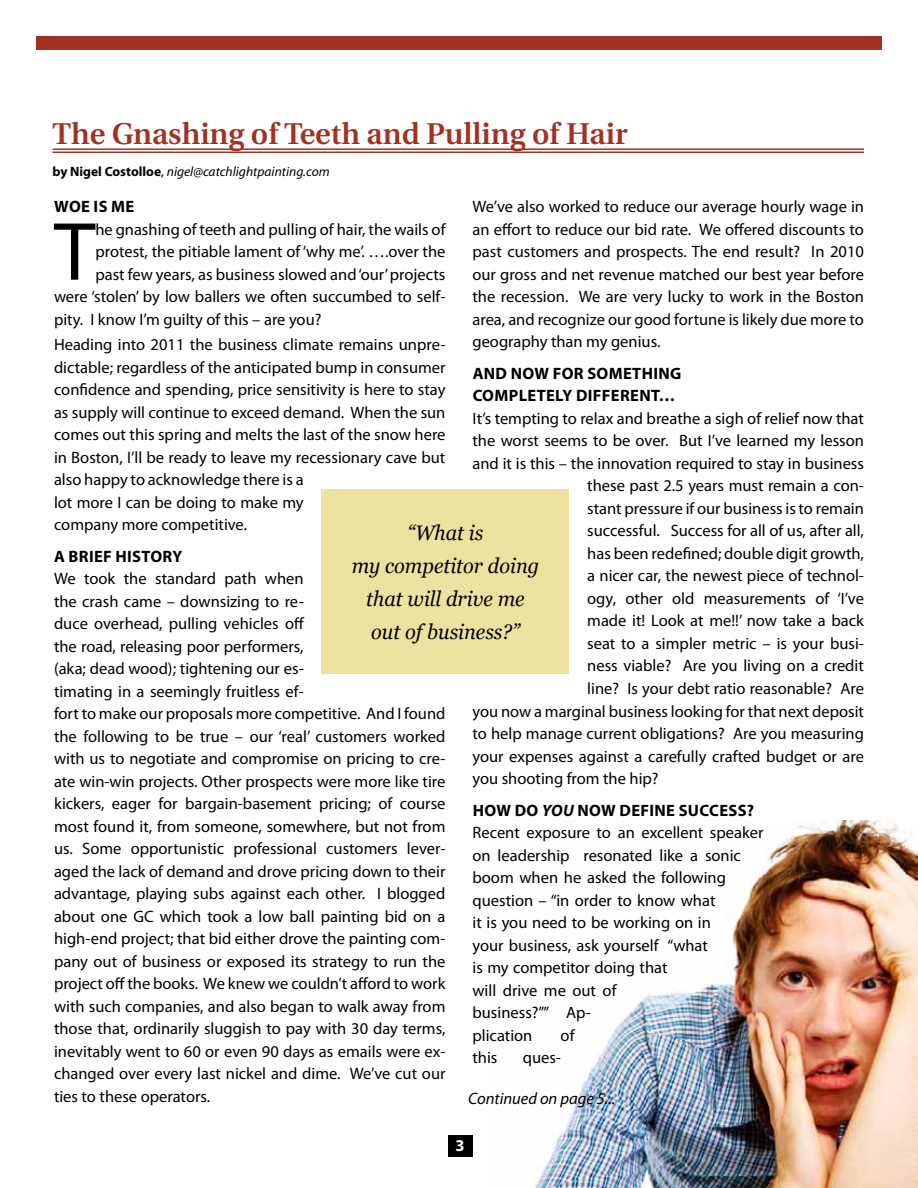
<style>
.page{position:relative;width:918px;height:1188px;background:#fff}
.page>*{position:absolute;margin:0;border:0;box-sizing:border-box;transform-origin:0 0}
.t1{font:83.25px "Myriad Pro";color:#000}
.t2{font:600 30px "Utopia";color:#a23122}
.t3{font:italic 21px/33px "Georgia";color:#000;text-align:center;scale:.95 1}
.t4{font:16.5px/22.5px "Myriad Pro";color:#000}
.t5{font:700 16.5px/22.5px "Myriad Pro";letter-spacing:.02em;color:#000}
.t6{font:italic 16.5px "Myriad Pro";color:#000}
.t7{font:700 16.5px "Myriad Pro";color:#fff}
.t8{font:italic 13.5px "Myriad Pro";color:#000}
.s1{font-weight:700;font-style:normal}
.s2{font-family:"Myriad Web Pro";font-style:normal}
.s3{font-weight:700}
.s4{font-weight:700;font-style:italic}
</style>
<div class="page">
<div style="left:448px;top:1135px;width:24px;height:21px;background:#000"></div>
<img style="left:534px;top:821px;width:384px;height:367px">
<div style="left:36px;top:36px;width:846px;height:14px;background:#a23122"></div>
<hr style="left:52px;top:149px;width:812px;height:1px;background:#a23122">
<hr style="left:52px;top:152px;width:812px;height:1px;background:#a23122">
<div style="left:322px;top:489px;width:247px;height:184px;background:#ebe29f"></div>
<h2 class="t2" style="left:52px;top:117px;width:577px">The Gnashing of Teeth and Pulling of Hair</h2>
<p class="t8" style="left:52px;top:163px;width:279px"><span class="s1">BY NIGEL COSTOLLOE</span><span class="s2">,</span> nigel@catchlightpainting.com</p>
<p class="t5" style="left:54px;top:195px;width:82px">WOE IS ME</p>
<h1 class="t1" style="left:54px;top:200px;width:43px">T</h1>
<p class="t4" style="left:95px;top:218px;width:352px">he gnashing of teeth and pulling of hair, the wails of</p>
<p class="t4" style="left:473px;top:195px;width:393px;text-align:justify">We’ve also worked to reduce our average hourly wage in an effort to reduce our bid rate. We offered discounts to past customers and prospects. The end result? In 2010 our gross and net revenue matched our best year before the recession. We are very lucky to work in the Boston area, and recognize our good fortune is likely due more to geography than my genius.</p>
<p class="t5" style="left:473px;top:362px;width:209px">AND NOW FOR SOMETHING<br>COMPL</p>
<p class="t4" style="left:95px;top:240px;width:352px">protest, the pitiable lament of ‘why me’. ….over the</p>
<p class="t4" style="left:95px;top:263px;width:352px">past few years, as business slowed and ‘our’ projects</p>
<p class="t4" style="left:54px;top:285px;width:393px">were ‘stolen’ by low ballers we often succumbed to self-</p>
<p class="t4" style="left:54px;top:308px;width:269px">pity. I know I’m guilty of this – are you?</p>
<p class="t4" style="left:54px;top:333px;width:393px">Heading into 2011 the business climate remains unpre&shy;dictable; regardless of the anticipated bump in consumer confidence and spending, price sensitivity is here to stay as supply will continue to exceed demand. When the sun comes out this spring and melts the last of the snow here in Boston, I’ll be ready to leave my recessionary cave but also happy to acknowledge there is a<br>lot more I can be doing to make my<br>company more competitive.</p>
<p class="t5" style="left:54px;top:544px;width:119px">A BRIEF HISTORY</p>
<p class="t4" style="left:54px;top:567px;width:393px">We took the standard path when<br>the crash came – downsizing to re-<br>duce overhead, pulling vehicles off<br>the road, releasing poor performers,<br>(aka; dead wood); tightening our es-<br>timating in a seemingly fruitless ef-<br>fort to make our proposals more competitive. And I found the following to be true – our ‘real’ customers worked with us to negotiate and compromise on pricing to cre&shy;ate win-win projects. Other prospects were more like tire kickers, eager for bargain-basement pricing; of course most found it, from someone, somewhere, but not from us. Some opportunistic professional customers lever&shy;aged the lack of demand and drove pricing down to their advantage, playing subs against each other. I blogged about one GC which took a low ball painting bid on a high-end project; that bid either drove the painting com&shy;pany out of business or exposed its strategy to run the project off the books. We knew we couldn’t afford to work with such companies, and also began to walk away from those that, ordinarily sluggish to pay with 30 day terms, inevitably went to 60 or even 90 days as emails were ex&shy;changed over every last nickel and dime. We’ve cut our ties to these operators.</p>
<p class="t5" style="left:527px;top:384px;width:58px">ETELY DIFF</p>
<p class="t5" style="left:611px;top:384px;width:66px">ERENT…</p>
<p class="t4" style="left:473px;top:407px;width:393px">It’s tempting to relax and breathe a sigh of relief now that</p>
<p class="t4" style="left:473px;top:429px;width:393px">the worst seems to be over. But I’ve learned my lesson</p>
<p class="t4" style="left:473px;top:452px;width:393px">and it is this – the innovation required to stay in business</p>
<p class="t4" style="left:587px;top:474px;width:278px">these past 2.5 years must remain a con-</p>
<p class="t4" style="left:587px;top:497px;width:278px">stant pressure if our business is to remain</p>
<p class="t4" style="left:587px;top:519px;width:278px">successful. Success for all of us, after all,</p>
<p class="t4" style="left:587px;top:542px;width:278px">has been redefined; double digit growth,</p>
<p class="t4" style="left:587px;top:564px;width:278px">a nicer car, the newest piece of technol-</p>
<p class="t4" style="left:587px;top:587px;width:278px">ogy, other old measurements of ‘I’ve</p>
<p class="t4" style="left:587px;top:609px;width:278px">made it! Look at me!!’ now take a back</p>
<p class="t4" style="left:587px;top:632px;width:278px">seat to a simpler metric – is your busi-</p>
<p class="t4" style="left:587px;top:654px;width:278px">ness viable? Are you living on a credit</p>
<p class="t4" style="left:587px;top:677px;width:278px">line? Is your debt ratio reasonable? Are</p>
<p class="t4" style="left:473px;top:699px;width:393px">you now a marginal business looking for that next deposit</p>
<p class="t4" style="left:473px;top:722px;width:393px">to help manage current obligations? Are you measuring</p>
<p class="t4" style="left:473px;top:744px;width:393px">your expenses against a carefully crafted budget or are</p>
<p class="t4" style="left:473px;top:767px;width:188px">you shooting from the hip?</p>
<p class="t4" style="left:473px;top:798px;width:293px"><span class="s3">HOW DO</span> <span class="s4">you</span> <span class="s3">NOW DEFI NE SUCCESS?<br></span>Recent exposure to an excellent speaker on leadership resonated like a sonic boom when he asked the following question – “in order to know what<br>it is you need to be working on in<br>your business, ask yourself “what<br>is my competitor doing that<br>will drive me out of<br>business?”” Ap-<br>plication</p>
<p class="t3" style="left:352px;top:516px;width:199px">“What is<br>my competitor doing that will drive me out of business?”</p>
<p class="t4" style="left:561px;top:1024px;width:15px">of</p>
<p class="t4" style="left:473px;top:1046px;width:27px">this</p>
<p class="t4" style="left:523px;top:1046px;width:40px">ques-</p>
<p class="t6" style="left:468px;top:1088px;width:149px">Continued on page 5...</p>
<p class="t7" style="left:456px;top:1134px;width:11px">3</p>
</div>
